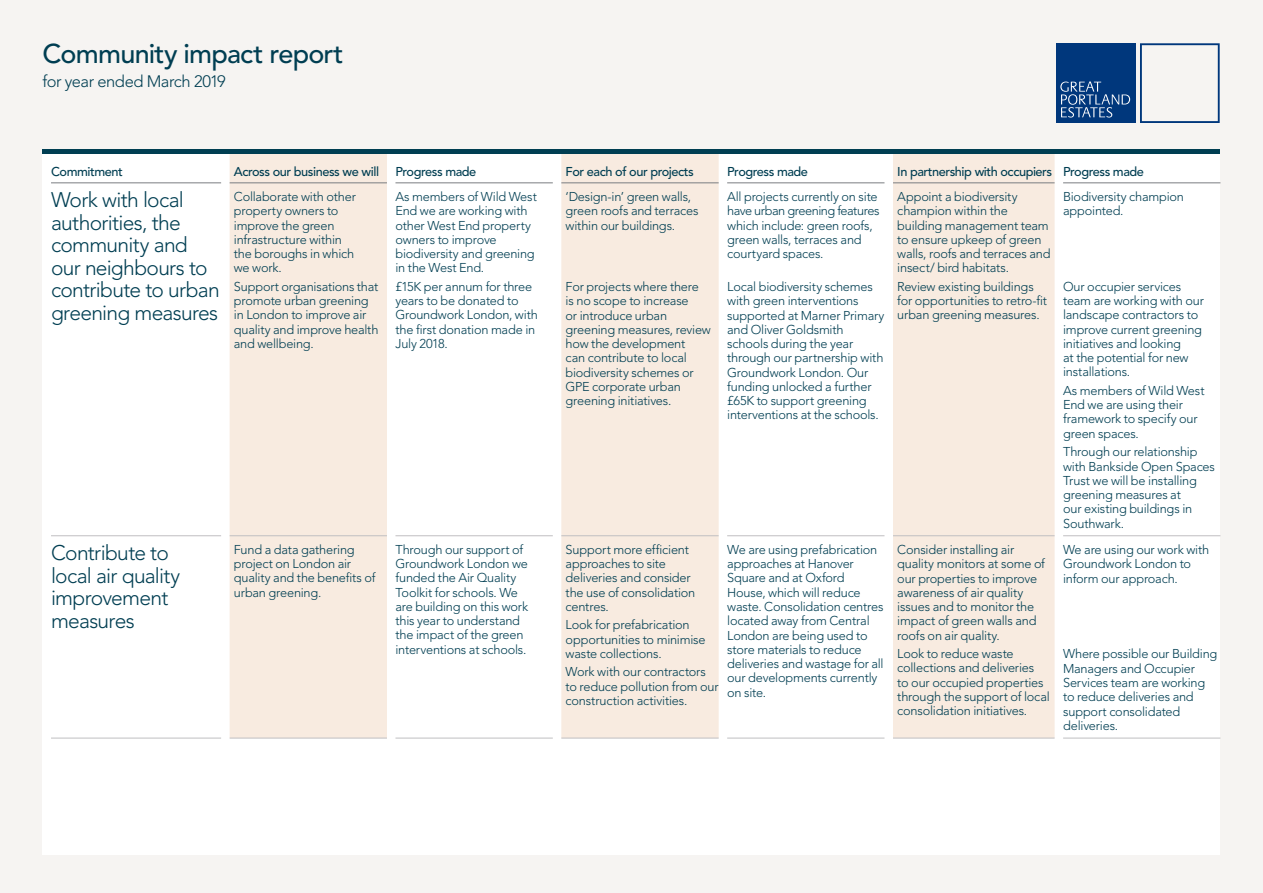
<style>
.page{position:relative;width:1263px;height:893px;background:#f6f4f2}
.page>*{position:absolute;margin:0;border:0;box-sizing:border-box;transform-origin:0 0}
.t1{font:500 27px "Avenir LT Std";letter-spacing:-.03em;color:#003e52}
.t2{font:300 21px/22.5px "Avenir LT Std";letter-spacing:-.035em;color:#003e52}
.t3{font:300 16.5px "Avenir LT Std";letter-spacing:-.03em;color:#003e52}
.t4{font:300 12.75px/14.2px "Avenir LT Std";letter-spacing:-.015em;color:#003e52}
.t5{font:500 12.75px "Avenir LT Std";letter-spacing:-.035em;color:#003e52}
</style>
<div class="page">
<div style="left:43px;top:151px;width:1177px;height:704px;background:#fff"></div>
<div style="left:1056px;top:43px;width:79px;height:80px;background:#00377c"></div>
<svg style="left:1140px;top:43px;width:80px;height:80px"></svg>
<svg style="left:1060px;top:81px;width:70px;height:37px"></svg>
<svg style="left:230px;top:153px;width:824px;height:585px;fill:#f8ebe0"></svg>
<hr style="left:230px;top:738px;width:157px;height:1px;background:#c0bfc1">
<hr style="left:395px;top:738px;width:158px;height:1px;background:#c0bfc1">
<hr style="left:561px;top:738px;width:158px;height:1px;background:#c0bfc1">
<hr style="left:727px;top:738px;width:157px;height:1px;background:#c0bfc1">
<hr style="left:893px;top:738px;width:161px;height:1px;background:#c0bfc1">
<hr style="left:1063px;top:738px;width:157px;height:1px;background:#c0bfc1">
<hr style="left:395px;top:183px;width:158px;height:1px;background:#7a7d82">
<hr style="left:561px;top:183px;width:158px;height:1px;background:#7a7d82">
<hr style="left:727px;top:183px;width:157px;height:1px;background:#7a7d82">
<hr style="left:893px;top:183px;width:161px;height:1px;background:#7a7d82">
<hr style="left:1063px;top:183px;width:157px;height:1px;background:#7a7d82">
<hr style="left:561px;top:535px;width:158px;height:1px;background:#c0bfc1">
<hr style="left:727px;top:535px;width:157px;height:1px;background:#c0bfc1">
<hr style="left:51px;top:183px;width:170px;height:1px;background:#7a7d82">
<hr style="left:230px;top:183px;width:157px;height:1px;background:#7a7d82">
<hr style="left:230px;top:535px;width:157px;height:1px;background:#c0bfc1">
<hr style="left:395px;top:535px;width:158px;height:1px;background:#c0bfc1">
<hr style="left:51px;top:535px;width:170px;height:1px;background:#c0bfc1">
<hr style="left:893px;top:535px;width:161px;height:1px;background:#c0bfc1">
<hr style="left:1063px;top:535px;width:157px;height:1px;background:#c0bfc1">
<hr style="left:51px;top:738px;width:170px;height:1px;background:#c0bfc1">
<hr style="left:43px;top:149px;width:1177px;height:4px;background:#003e52">
<h1 class="t1" style="left:43px;top:38px;width:303px">Community impact report</h1>
<p class="t3" style="left:43px;top:72px;width:185px">for year ended March 2019</p>
<p class="t5" style="left:51px;top:165px;width:73px">Commitment</p>
<p class="t5" style="left:234px;top:165px;width:147px">Across our business we will</p>
<p class="t5" style="left:395px;top:165px;width:82px">Progress made</p>
<p class="t5" style="left:566px;top:165px;width:130px">For each of our projects</p>
<p class="t5" style="left:727px;top:165px;width:82px">Progress made</p>
<p class="t5" style="left:897px;top:165px;width:248px">In partnership with occupiers Progress made</p>
<h2 class="t2" style="left:51px;top:189px;width:170px">Work with local authorities, the community and our neighbours to contribute to urban greening measures</h2>
<p class="t4" style="left:234px;top:190px;width:124px">Collaborate with other property owners to improve the green infrastructure within the boroughs in which we work.</p>
<p class="t4" style="left:395px;top:190px;width:143px">As members of Wild West<br>End we are working with other West End property owners to improve biodiversity and greening in the West End.</p>
<p class="t4" style="left:395px;top:279px;width:144px">£15K per annum for three years to be donated to<br>Groundwork London, with the first donation made in<br>July 2018.</p>
<p class="t4" style="left:566px;top:190px;width:134px">‘Design-in’ green walls, green roofs and terraces within our buildings.</p>
<p class="t4" style="left:727px;top:190px;width:154px">All projects currently on site have urban greening features which include: green roofs, green walls, terraces and courtyard spaces.</p>
<p class="t4" style="left:727px;top:280px;width:159px">Local biodiversity schemes with green interventions supported at Marner Primary and Oliver Goldsmith schools during the year through our partnership with<br>Groundwork London. Our funding unlocked a further £65K to support greening interventions at the schools.</p>
<p class="t4" style="left:897px;top:190px;width:155px">Appoint a biodiversity champion within the building management team to ensure upkeep of green walls, roofs and terraces and insect/ bird habitats.</p>
<p class="t4" style="left:897px;top:279px;width:151px">Review existing buildings for opportunities to retro-fit urban greening measures.</p>
<p class="t4" style="left:1063px;top:190px;width:122px">Biodiversity champion appointed.</p>
<p class="t4" style="left:234px;top:279px;width:146px">Support organisations that promote urban greening in London to improve air quality and improve health and wellbeing.</p>
<p class="t4" style="left:566px;top:280px;width:147px">For projects where there<br>is no scope to increase<br>or introduce urban greening measures, review how the development<br>can contribute to local biodiversity schemes or<br>GPE corporate urban greening initiatives.</p>
<p class="t4" style="left:1063px;top:279px;width:142px">Our occupier services team are working with our landscape contractors to improve current greening initiatives and looking<br>at the potential for new installations.</p>
<p class="t4" style="left:1063px;top:383px;width:143px">As members of Wild West<br>End we are using their framework to specify our green spaces.</p>
<p class="t4" style="left:1063px;top:445px;width:153px">Through our relationship with Bankside Open Spaces<br>Trust we will be installing greening measures at<br>our existing buildings in<br>Southwark.</p>
<h2 class="t2" style="left:51px;top:542px;width:131px">Contribute to local air quality improvement measures</h2>
<p class="t4" style="left:234px;top:542px;width:143px">Fund a data gathering project on London air quality and the benefits of urban greening.</p>
<p class="t4" style="left:395px;top:542px;width:134px">Through our support of<br>Groundwork London we funded the Air Quality<br>Toolkit for schools. We are building on this work this year to understand the impact of the green interventions at schools.</p>
<p class="t4" style="left:566px;top:542px;width:131px">Support more efficient approaches to site deliveries and consider the use of consolidation centres.</p>
<p class="t4" style="left:566px;top:618px;width:142px">Look for prefabrication opportunities to minimise waste collections.</p>
<p class="t4" style="left:566px;top:665px;width:155px">Work with our contractors to reduce pollution from our construction activities.</p>
<p class="t4" style="left:727px;top:542px;width:158px">We are using prefabrication approaches at Hanover<br>Square and at Oxford<br>House, which will reduce waste. Consolidation centres located away from Central<br>London are being used to store materials to reduce deliveries and wastage for all our developments currently on site.</p>
<p class="t4" style="left:897px;top:543px;width:149px">Consider installing air quality monitors at some of our properties to improve awareness of air quality issues and to monitor the impact of green walls and roofs on air quality.</p>
<p class="t4" style="left:897px;top:647px;width:154px">Look to reduce waste collections and deliveries<br>to our occupied properties through the support of local consolidation initiatives.</p>
<p class="t4" style="left:1063px;top:543px;width:148px">We are using our work with<br>Groundwork London to inform our approach.</p>
<p class="t4" style="left:1063px;top:647px;width:156px">Where possible our Building<br>Managers and Occupier<br>Services team are working to reduce deliveries and support consolidated deliveries.</p>
</div>
